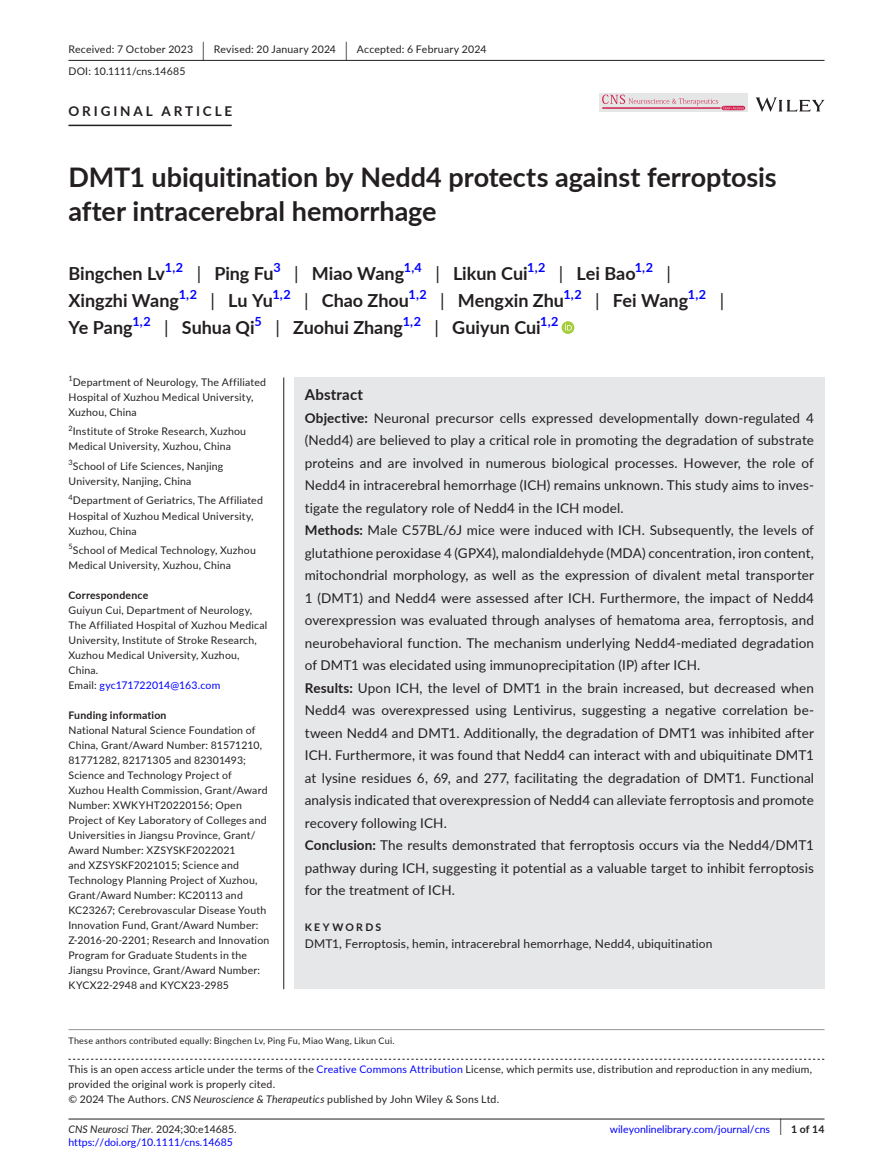
<style>
.page{position:relative;width:893px;height:1174px;background:#fff}
.page>*{position:absolute;margin:0;border:0;box-sizing:border-box;transform-origin:0 0}
.t1{font:700 27px/34.5px "Lato";letter-spacing:-.005em;color:#231f20}
.t2{font:700 18px "Lato";color:#231f20}
.t3{font:18px "Lato";color:#231f20}
.t4{font:700 15px "Lato";letter-spacing:.015em;color:#231f20}
.t5{font:13.5px/22.5px "Lato";letter-spacing:.01em;color:#231f20}
.t6{font:700 13.5px "Lato";letter-spacing:.215em;color:#231f20}
.t7{font:700 12.6px "Lato";color:#00f}
.t8{font:12px "Lato";letter-spacing:.015em;color:#231f20}
.t9{font:10.5px/15px "Lato";letter-spacing:.02em;color:#231f20}
.t10{font:10.5px "Lato";color:#00f}
.t11{font:700 10.5px "Lato";letter-spacing:.02em;color:#231f20}
.t12{font:italic 10.5px "Lato";color:#231f20}
.t13{font:700 10.5px "Lato";letter-spacing:.22em;color:#231f20}
.t14{font:9px "Lato";letter-spacing:.025em;color:#231f20}
.t15{font:7.35px "Lato";color:#231f20}
.s1{font-size:19.65px}
.s2{font-weight:400}
.s3{color:#00f}
.s4{font-weight:700}
.s5{font-style:italic}
.s6{font-style:normal}
.s7{font-weight:400;font-size:17.4px}
</style>
<div class="page">
<hr style="left:68px;top:1118px;width:756px;height:1px;background:#231f20">
<svg style="left:756px;top:97px;width:68px;height:15px"></svg>
<div style="left:599px;top:93px;width:149px;height:19px;background:#e5e6e6"></div>
<hr style="left:721px;top:106px;width:24px;height:4px;background:#d11c4b;border-radius:2px">
<svg style="left:602px;top:95px;width:142px;height:15px"></svg>
<hr style="left:68px;top:60px;width:756px;height:1px;background:#231f20">
<hr style="left:68px;top:125px;width:164px;height:1px;background:#231f20">
<svg style="left:562px;top:321px;width:12px;height:13px"></svg>
<svg style="left:565px;top:323px;width:7px;height:7px"></svg>
<svg style="left:68px;top:1058px;width:756px;height:1px"></svg>
<hr style="left:68px;top:1029px;width:756px;height:1px;background:#939598">
<hr style="left:283px;top:377px;width:1px;height:612px;background:#231f20">
<div style="left:294px;top:377px;width:530px;height:581px;background:#e6e7e9"></div>
<div style="left:294px;top:957px;width:530px;height:32px;background:#e6e7e9"></div>
<p class="t9" style="left:68px;top:38px;width:419px;line-height:21.8px">Received: 7 October 2023 <span class="s1">|</span> Revised: 20 January 2024 <span class="s1">|</span> Accepted: 6 February 2024<br>DOI: 10.1111/cns.14685</p>
<p class="t6" style="left:68px;top:101px;width:165px">ORIGINAL ARTICLE</p>
<h1 class="t1" style="left:68px;top:159px;width:710px">DMT1 ubiquitination by Nedd4 protects against ferroptosis after intracerebral hemorrhage</h1>
<h2 class="t2" style="left:68px;top:260px;width:98px">Bingchen Lv</h2>
<p class="t7" style="left:165px;top:258px;width:20px">1,2</p>
<h2 class="t2" style="left:197px;top:260px;width:78px"><span class="s2">|</span> Ping Fu</h2>
<p class="t7" style="left:273px;top:258px;width:9px">3</p>
<h2 class="t2" style="left:294px;top:260px;width:111px"><span class="s2">|</span> Miao Wang</h2>
<p class="t7" style="left:404px;top:258px;width:19px">1,4</p>
<h2 class="t2" style="left:435px;top:260px;width:94px"><span class="s2">|</span> Likun Cui</h2>
<p class="t7" style="left:527px;top:258px;width:20px">1,2</p>
<h2 class="t2" style="left:559px;top:260px;width:78px"><span class="s2">|</span> Lei Bao</h2>
<p class="t7" style="left:635px;top:258px;width:20px">1,2</p>
<h2 class="t3" style="left:666px;top:260px;width:6px">|</h2>
<h2 class="t2" style="left:68px;top:287px;width:112px">Xingzhi Wang</h2>
<p class="t7" style="left:179px;top:285px;width:20px">1,2</p>
<h2 class="t2" style="left:211px;top:287px;width:64px"><span class="s2">|</span> Lu Yu</h2>
<p class="t7" style="left:272px;top:285px;width:20px">1,2</p>
<h2 class="t2" style="left:304px;top:287px;width:106px"><span class="s2">|</span> Chao Zhou</h2>
<p class="t7" style="left:408px;top:285px;width:20px">1,2</p>
<h2 class="t2" style="left:440px;top:287px;width:125px"><span class="s2">|</span> Mengxin Zhu</h2>
<p class="t7" style="left:563px;top:285px;width:20px">1,2</p>
<h2 class="t2" style="left:595px;top:287px;width:95px"><span class="s2">|</span> Fei Wang</h2>
<p class="t7" style="left:688px;top:285px;width:20px">1,2</p>
<h2 class="t3" style="left:720px;top:287px;width:6px">|</h2>
<h2 class="t2" style="left:68px;top:314px;width:66px">Ye Pang</h2>
<p class="t7" style="left:132px;top:312px;width:20px">1,2</p>
<h2 class="t2" style="left:164px;top:314px;width:92px"><span class="s2">|</span> Suhua Qi</h2>
<p class="t7" style="left:255px;top:312px;width:9px">5</p>
<h2 class="t2" style="left:275px;top:314px;width:129px"><span class="s2">|</span> Zuohui Zhang</h2>
<p class="t7" style="left:403px;top:312px;width:20px">1,2</p>
<h2 class="t2" style="left:435px;top:314px;width:108px"><span class="s2">|</span> Guiyun Cui</h2>
<p class="t7" style="left:540px;top:312px;width:20px">1,2</p>
<p class="t15" style="left:68px;top:373px;width:6px">1</p>
<p class="t9" style="left:68px;top:374px;width:199px;text-indent:4px">Department of Neurology, The Affiliated<br>Hospital of Xuzhou Medical University,<br>Xuzhou, China</p>
<p class="t9" style="left:68px;top:424px;width:179px"><sup>2</sup>Institute of Stroke Research, Xuzhou<br>Medical University, Xuzhou, China</p>
<p class="t9" style="left:68px;top:458px;width:156px"><sup>3</sup>School of Life Sciences, Nanjing<br>University, Nanjing, China</p>
<p class="t9" style="left:68px;top:493px;width:196px"><sup>4</sup>Department of Geriatrics, The Affiliated<br>Hospital of Xuzhou Medical University,<br>Xuzhou, China</p>
<p class="t9" style="left:68px;top:542px;width:189px"><sup>5</sup>School of Medical Technology, Xuzhou<br>Medical University, Xuzhou, China</p>
<p class="t11" style="left:68px;top:587px;width:81px">Correspondence</p>
<p class="t9" style="left:68px;top:602px;width:200px">Guiyun Cui, Department of Neurology, The Affiliated Hospital of Xuzhou Medical University, Institute of Stroke Research, Xuzhou Medical University, Xuzhou, China.<br>Email: <span class="s3">gyc171722014@163.com</span></p>
<p class="t11" style="left:68px;top:707px;width:100px">Funding information</p>
<p class="t9" style="left:68px;top:722px;width:202px">National Natural Science Foundation of China, Grant/Award Number: 81571210, 81771282, 82171305 and 82301493; Science and Technology Project of Xuzhou Health Commission, Grant/Award Number: XWKYHT20220156; Open Project of Key Laboratory of Colleges and Universities in Jiangsu Province, Grant/ Award Number: XZSYSKF2022021<br>and XZSYSKF2021015; Science and Technology Planning Project of Xuzhou, Grant/Award Number: KC20113 and KC23267; Cerebrovascular Disease Youth Innovation Fund, Grant/Award Number:<br>Z-2016-20-2201; Research and Innovation Program for Graduate Students in the Jiangsu Province, Grant/Award Number:<br>KYCX22-2948 and KYCX23-2985</p>
<p class="t4" style="left:305px;top:383px;width:60px">Abstract</p>
<p class="t5" style="left:305px;top:406px;width:511px"><span class="s4">Objective:</span> Neuronal precursor cells expressed developmentally down-regulated 4 (Nedd4) are believed to play a critical role in promoting the degradation of substrate proteins and are involved in numerous biological processes. However, the role of Nedd4 in intracerebral hemorrhage (ICH) remains unknown. This study aims to inves&shy;tigate the regulatory role of Nedd4 in the ICH model.<br><span class="s4">Methods:</span> Male C57BL/6J mice were induced with ICH. Subsequently, the levels of glutathione peroxidase 4 (GPX4), malondialdehyde (MDA) concentration, iron content, mitochondrial morphology, as well as the expression of divalent metal transporter 1 (DMT1) and Nedd4 were assessed after ICH. Furthermore, the impact of Nedd4 overexpression was evaluated through analyses of hematoma area, ferroptosis, and neurobehavioral function. The mechanism underlying Nedd4-mediated degradation of DMT1 was elecidated using immunoprecipitation (IP) after ICH.<br><span class="s4">Results:</span> Upon ICH, the level of DMT1 in the brain increased, but decreased when Nedd4 was overexpressed using Lentivirus, suggesting a negative correlation be&shy;tween Nedd4 and DMT1. Additionally, the degradation of DMT1 was inhibited after ICH. Furthermore, it was found that Nedd4 can interact with and ubiquitinate DMT1 at lysine residues 6, 69, and 277, facilitating the degradation of DMT1. Functional analysis indicated that overexpression of Nedd4 can alleviate ferroptosis and promote recovery following ICH.<br><span class="s4">Conclusion:</span> The results demonstrated that ferroptosis occurs via the Nedd4/DMT1 pathway during ICH, suggesting it potential as a valuable target to inhibit ferroptosis for the treatment of ICH.</p>
<p class="t13" style="left:305px;top:919px;width:78px">KEYWORDS</p>
<p class="t8" style="left:305px;top:934px;width:409px">DMT1, Ferroptosis, hemin, intracerebral hemorrhage, Nedd4, ubiquitination</p>
<p class="t14" style="left:68px;top:1033px;width:328px">These anthors contributed equally: Bingchen Lv, Ping Fu, Miao Wang, Likun Cui.</p>
<p class="t9" style="left:68px;top:1061px;width:745px">This is an open access article under the terms of the <span class="s3">Creative Commons Attribution</span> License, which permits use, distribution and reproduction in any medium, provided the original work is properly cited.<br>© 2024 The Authors. <span class="s5">CNS Neuroscience &amp; Therapeutics</span> published by John Wiley &amp; Sons Ltd.</p>
<p class="t12" style="left:68px;top:1121px;width:170px">CNS Neurosci Ther. <span class="s6">2024;30:e14685.</span></p>
<p class="t11" style="left:779px;top:1121px;width:46px"><span class="s7">|</span> 1 of 14</p>
<p class="t10" style="left:68px;top:1135px;width:166px">https://doi.org/10.1111/cns.14685</p>
<p class="t10" style="left:610px;top:1121px;width:162px">wileyonlinelibrary.com/journal/cns</p>
</div>
